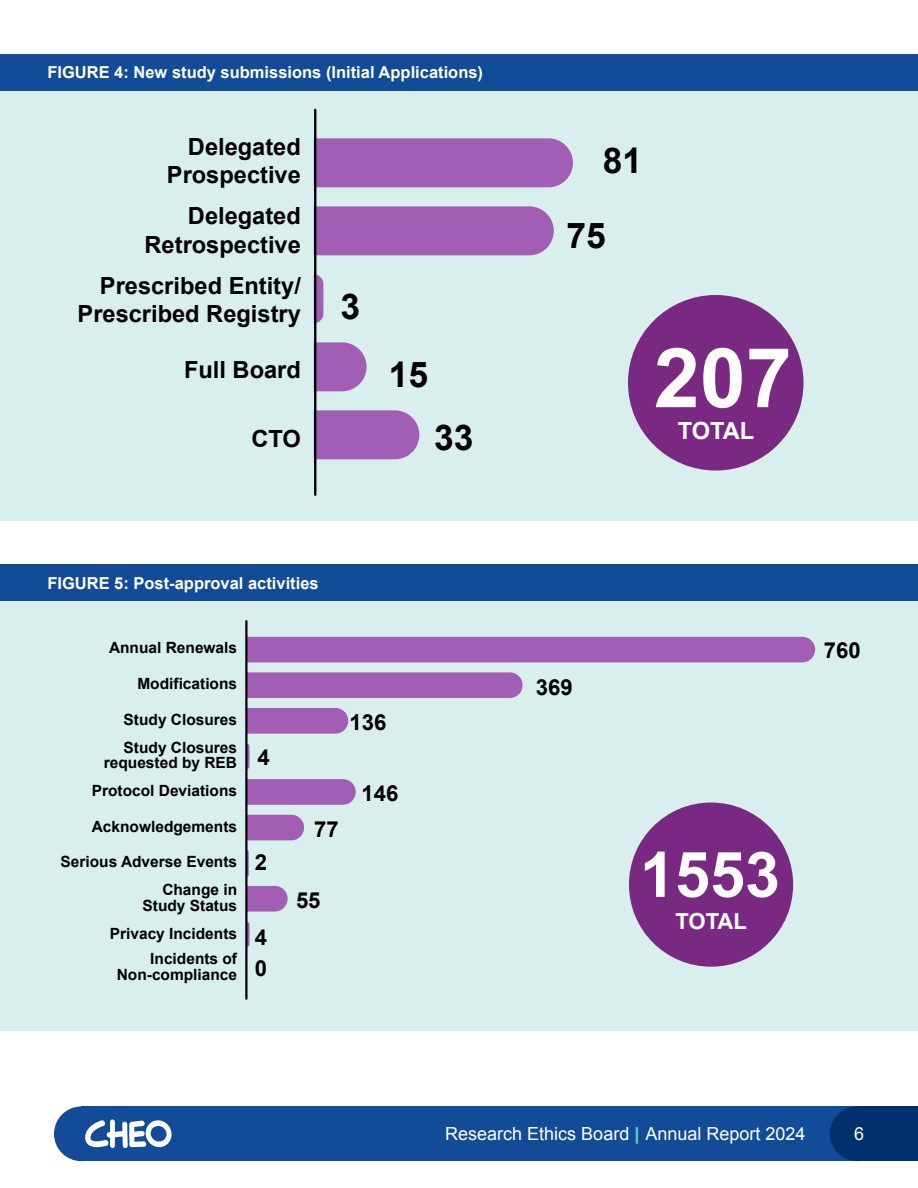
<style>
.page{position:relative;width:918px;height:1188px;background:#fff}
.page>*{position:absolute;margin:0;border:0;box-sizing:border-box;transform-origin:0 0}
.t1{font:700 82.65px "Arial";color:#fff}
.t2{font:700 63px "Arial";color:#fff}
.t3{font:700 35.4px/74.6px "Arial";color:#000}
.t4{font:700 23.7px/28.3px "Arial";color:#000;text-align:right}
.t5{font:700 23.7px "Arial";letter-spacing:-.01em;color:#fff}
.t6{font:700 22.05px/31.7px "Arial";color:#000}
.t7{font:700 22.05px "Arial";letter-spacing:-.01em;color:#fff}
.t8{font:18px "Arial";color:#fff}
.Fig_Title{font:700 16.5px "Arial";color:#fff}
.t9{font:700 15.45px/15.5px "Arial";color:#000;text-align:right}
.s1{font-weight:900;color:#66c7c7}
</style>
<div class="page">
<div style="left:54px;top:1106px;width:55px;height:55px;background:#124c98;border-radius:50%"></div>
<div style="left:81px;top:1106px;width:837px;height:55px;background:#124c98"></div>
<div style="left:830px;top:1106px;width:54px;height:55px;background:#00306d;border-radius:50%"></div>
<div style="left:857px;top:1106px;width:61px;height:55px;background:#00306d"></div>
<svg style="left:85px;top:1119px;width:87px;height:29px"></svg>
<div style="left:0;top:54px;width:918px;height:467px;background:#d8efee"></div>
<div style="left:0;top:564px;width:918px;height:467px;background:#d8efee"></div>
<div style="left:316px;top:138px;width:257px;height:49px;background:#a25eb5"></div>
<div style="left:316px;top:206px;width:238px;height:49px;background:#a25eb5"></div>
<svg style="left:316px;top:274px;width:7px;height:49px"></svg>
<svg style="left:316px;top:342px;width:51px;height:49px;background:#a66dba"></svg>
<svg style="left:316px;top:410px;width:103px;height:49px;background:#a465b7"></svg>
<hr style="left:314px;top:110px;width:2px;height:385px;background:#000">
<div style="left:628px;top:295px;width:176px;height:176px;background:#7a2982;border-radius:50%"></div>
<div style="left:247px;top:637px;width:568px;height:25px;background:#a25eb5"></div>
<div style="left:247px;top:672px;width:276px;height:26px;background:#a25eb5"></div>
<svg style="left:247px;top:708px;width:101px;height:26px;background:#a363b6"></svg>
<svg style="left:247px;top:744px;width:2px;height:25px"></svg>
<svg style="left:247px;top:779px;width:109px;height:26px;background:#a363b6"></svg>
<svg style="left:247px;top:815px;width:57px;height:25px"></svg>
<hr style="left:246px;top:850px;width:2px;height:26px;background:#a25eb5">
<svg style="left:247px;top:886px;width:41px;height:26px"></svg>
<svg style="left:247px;top:922px;width:2px;height:25px"></svg>
<hr style="left:246px;top:851px;width:3px;height:25px;background:#a25eb5">
<hr style="left:245px;top:621px;width:2px;height:378px;background:#000">
<div style="left:629px;top:803px;width:164px;height:164px;background:#7a2982;border-radius:50%"></div>
<div style="left:0;top:54px;width:918px;height:37px;background:#124c98"></div>
<div style="left:0;top:564px;width:918px;height:37px;background:#124c98"></div>
<h3 class="Fig_Title" style="left:47px;top:62px;width:437px">FIGURE 4: New study submissions (Initial Applications)</h3>
<p class="t4" style="left:167px;top:133px;width:135px">Delegated<br>Prospective</p>
<p class="t3" style="left:566px;top:125px;width:77px;text-indent:36px">81<br>75</p>
<p class="t4" style="left:145px;top:203px;width:158px">Delegated<br>Retrospective</p>
<p class="t4" style="left:78px;top:272px;width:225px">Prescribed Entity/<br>Prescribed Registry</p>
<p class="t4" style="left:184px;top:356px;width:118px">Full Board</p>
<p class="t4" style="left:251px;top:426px;width:51px">CTO</p>
<p class="t3" style="left:340px;top:270px;width:21px">3</p>
<p class="t3" style="left:389px;top:339px;width:41px">15</p>
<p class="t3" style="left:434px;top:402px;width:41px">33</p>
<h3 class="Fig_Title" style="left:47px;top:572px;width:273px">FIGURE 5: Post-approval activities</h3>
<p class="t1" style="left:654px;top:324px;width:139px">207</p>
<p class="t5" style="left:678px;top:415px;width:78px">TOTAL</p>
<p class="t9" style="left:109px;top:641px;width:130px">Annual Renewals</p>
<p class="t6" style="left:824px;top:635px;width:38px">760</p>
<p class="t6" style="left:536px;top:672px;width:38px">369</p>
<p class="t6" style="left:350px;top:708px;width:38px">136</p>
<p class="t6" style="left:257px;top:742px;width:14px">4</p>
<p class="t6" style="left:362px;top:778px;width:38px">146</p>
<p class="t6" style="left:314px;top:815px;width:26px">77</p>
<p class="t6" style="left:255px;top:847px;width:14px">2</p>
<p class="t6" style="left:296px;top:885px;width:26px">55</p>
<p class="t6" style="left:255px;top:922px;width:14px">4<br>0</p>
<p class="t9" style="left:137px;top:676px;width:101px">Modifications</p>
<p class="t9" style="left:124px;top:712px;width:115px">Study Closures</p>
<p class="t9" style="left:104px;top:740px;width:135px">Study Closures requested by REB</p>
<p class="t9" style="left:92px;top:783px;width:147px">Protocol Deviations</p>
<p class="t9" style="left:92px;top:819px;width:147px">Acknowledgements</p>
<p class="t2" style="left:640px;top:833px;width:142px">1553</p>
<p class="t7" style="left:675px;top:906px;width:73px">TOTAL</p>
<p class="t9" style="left:61px;top:855px;width:178px">Serious Adverse Events</p>
<p class="t9" style="left:143px;top:883px;width:96px">Change in<br>Study Status</p>
<p class="t9" style="left:110px;top:926px;width:129px">Privacy Incidents</p>
<p class="t9" style="left:117px;top:952px;width:122px">Incidents of<br>Non-compliance</p>
<p class="t8" style="left:445px;top:1122px;width:362px">Research Ethics Board <span class="s1">|</span> Annual Report 2024</p>
<p class="t8" style="left:854px;top:1122px;width:12px">6</p>
</div>
